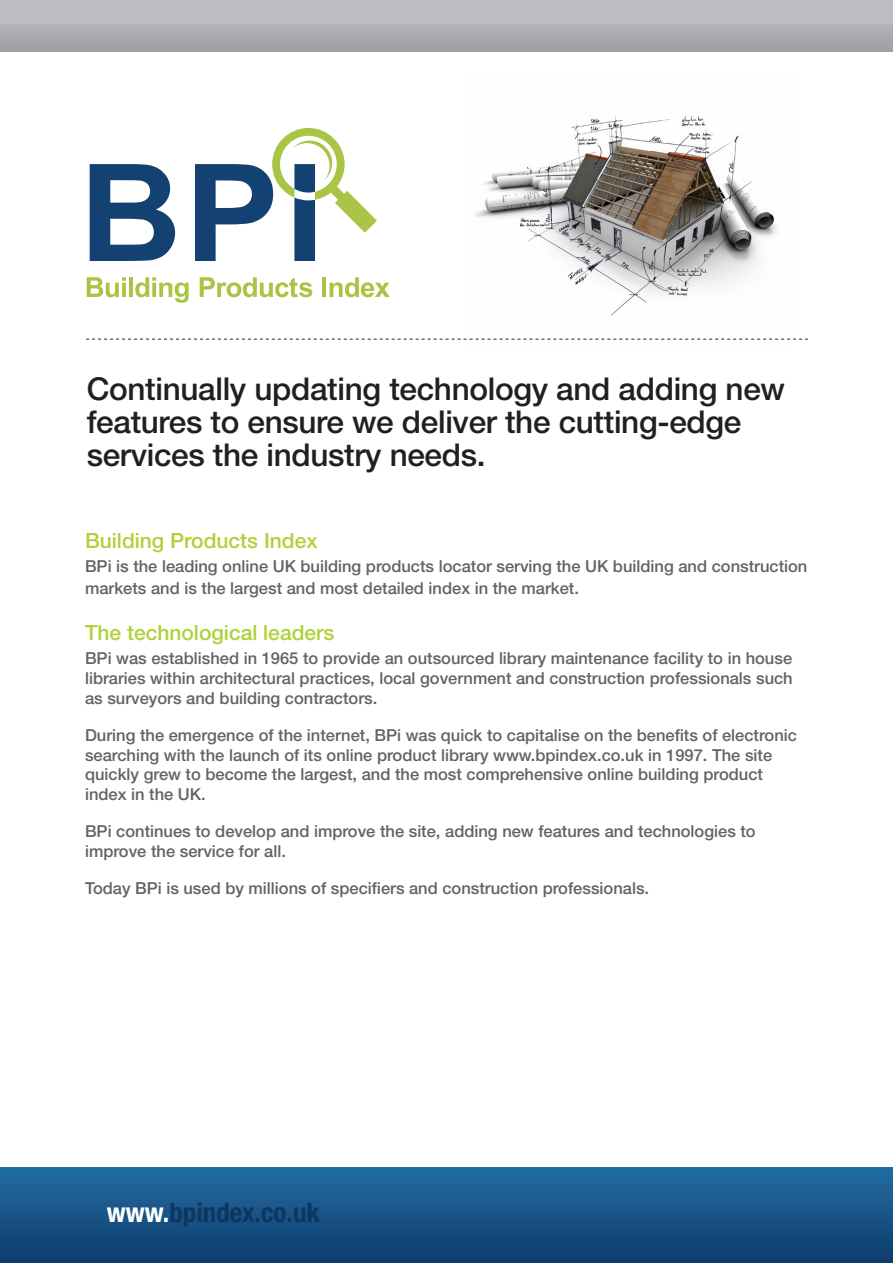
<style>
.page{position:relative;width:893px;height:1263px;background:#fff}
.page>*{position:absolute;margin:0;border:0;box-sizing:border-box;transform-origin:0 0}
.t1{font:500 31.5px/33px "Helvetica Neue LT Std";letter-spacing:-.01em;color:#231f20}
.t2{font:700 condensed 27px "Helvetica Neue LT Std";color:#0d3661}
.t3{font:500 21px "Helvetica Neue LT Std";color:#b0d13a}
.t4{font:500 16.5px/19.8px "Helvetica Neue LT Std";color:#636366}
.s1{color:#fff}
</style>
<div class="page">
<img style="left:463px;top:116px;width:333px;height:223px">
<div style="left:0;top:1167px;width:893px;height:96px;background:linear-gradient(to bottom,#246ba3,#0c3e6d)"></div>
<div style="left:0;top:0;width:893px;height:52px;background:#bcbdc0"></div>
<div style="left:0;top:25px;width:893px;height:26px;background:#a8aaad"></div>
<svg style="left:86px;top:339px;width:722px;height:1px"></svg>
<svg style="left:90px;top:164px;width:85px;height:97px"></svg>
<svg style="left:195px;top:128px;width:182px;height:133px"></svg>
<svg style="left:87px;top:277px;width:39px;height:20px"></svg>
<svg style="left:122px;top:283px;width:4px;height:14px"></svg>
<hr style="left:129px;top:277px;width:4px;height:20px;background:#aac445">
<svg style="left:135px;top:277px;width:54px;height:26px"></svg>
<svg style="left:200px;top:277px;width:112px;height:20px"></svg>
<hr style="left:322px;top:277px;width:4px;height:20px;background:#aac445">
<svg style="left:330px;top:277px;width:60px;height:20px"></svg>
<p class="t1" style="left:87px;top:372px;width:700px">Continually updating technology and adding new features to ensure we deliver the cutting-edge services the industry needs.</p>
<p class="t3" style="left:85px;top:528px;width:234px">Building Products Index</p>
<p class="t4" style="left:85px;top:555px;width:724px;line-height:21.6px">BPi is the leading online UK building products locator serving the UK building and construction markets and is the largest and most detailed index in the market.</p>
<p class="t3" style="left:85px;top:620px;width:251px">The technological leaders</p>
<p class="t4" style="left:85px;top:648px;width:709px;text-align:justify">BPi was established in 1965 to provide an outsourced library maintenance facility to in house libraries within architectural practices, local government and construction professionals such as surveyors and building contractors.</p>
<p class="t4" style="left:85px;top:725px;width:713px">During the emergence of the internet, BPi was quick to capitalise on the benefits of electronic searching with the launch of its online product library www.bpindex.co.uk in 1997. The site quickly grew to become the largest, and the most comprehensive online building product index in the UK.</p>
<p class="t4" style="left:85px;top:821px;width:672px">BPi continues to develop and improve the site, adding new features and technologies to improve the service for all.</p>
<p class="t4" style="left:85px;top:878px;width:566px">Today BPi is used by millions of specifiers and construction professionals.</p>
<p class="t2" style="left:107px;top:1196px;width:215px"><span class="s1">www.</span>bpindex.co.uk</p>
</div>
